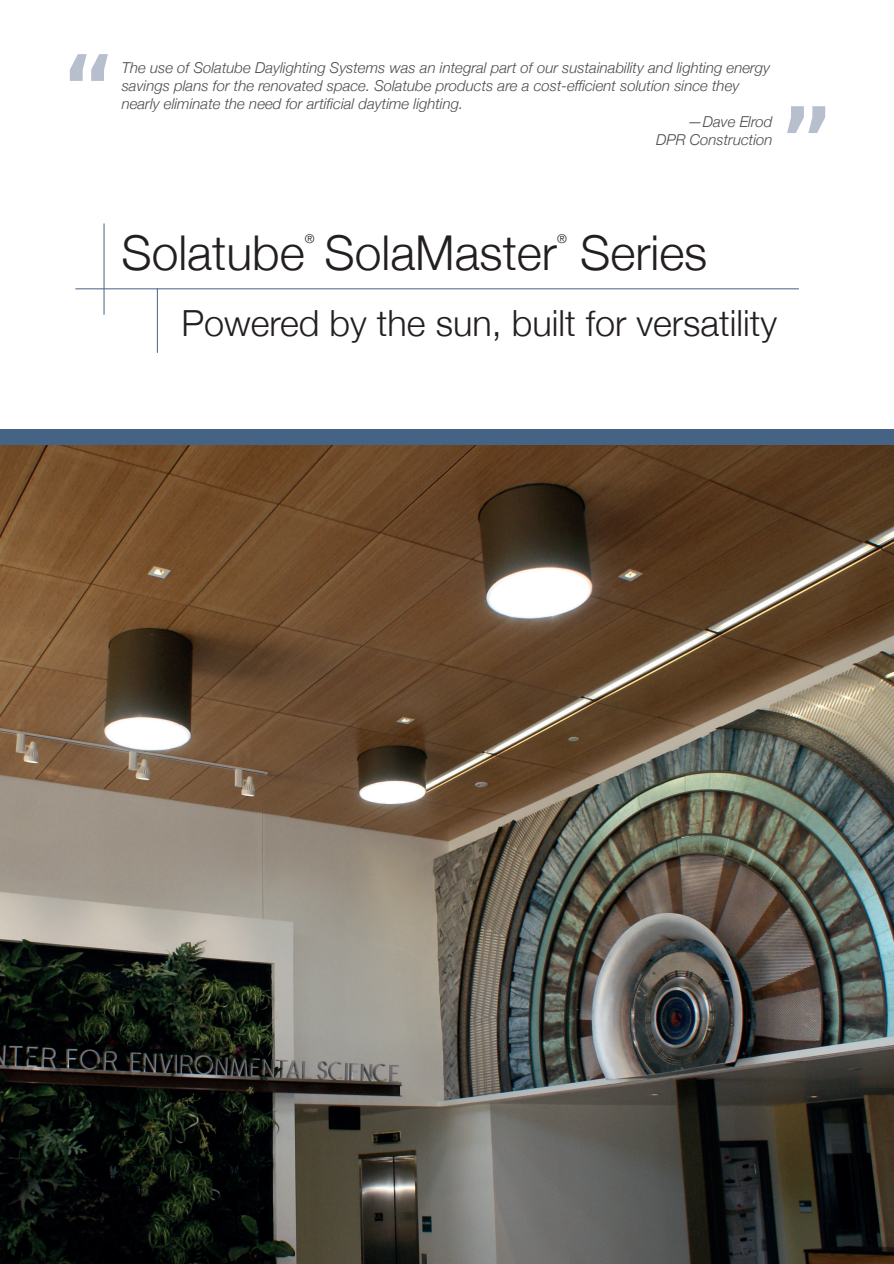
<style>
.page{position:relative;width:894px;height:1264px;background:#fff}
.page>*{position:absolute;margin:0;border:0;box-sizing:border-box;transform-origin:0 0}
.t1{font:700 84px "Menlo";color:#b7bfce}
.t2{font:300 48px "Helvetica Neue";color:#231f20}
.t3{font:300 36px "Helvetica Neue";color:#231f20}
.t4{font:italic 300 15px "Helvetica Neue";color:#4b4c4d}
.t5{font:300 12.3px "Helvetica Neue";color:#231f20}
</style>
<div class="page">
<img style="left:0;top:444px;width:893px;height:819px">
<hr style="left:75px;top:288px;width:723px;height:1px;background:#456384">
<hr style="left:104px;top:223px;width:1px;height:91px;background:#456384">
<hr style="left:157px;top:288px;width:1px;height:65px;background:#456384">
<div style="left:0;top:428px;width:893px;height:16px;background:#456384"></div>
<h1 class="t1" style="left:64px;top:30px;width:52px">“</h1>
<p class="t4" style="left:122px;top:55px;width:650px">The use of Solatube Daylighting Systems was an integral part of our sustainability and lighting energy</p>
<p class="t4" style="left:122px;top:73px;width:619px">savings plans for the renovated space. Solatube products are a cost-efficient solution since they</p>
<p class="t4" style="left:122px;top:91px;width:343px">nearly eliminate the need for artificial daytime lighting.</p>
<p class="t4" style="left:687px;top:109px;width:86px">—Dave Elrod</p>
<p class="t4" style="left:656px;top:127px;width:118px">DPR Construction</p>
<h1 class="t1" style="left:831px;top:157px;width:52px;rotate:-180deg">“</h1>
<p class="t5" style="left:305px;top:229px;width:11px">®</p>
<p class="t5" style="left:557px;top:229px;width:11px">®</p>
<h2 class="t2" style="left:580px;top:214px;width:129px">Series</h2>
<h3 class="t3" style="left:181px;top:294px;width:597px">Powered by the sun, built for versatility</h3>
<h2 class="t2" style="left:121px;top:214px;width:437px">Solatube SolaMaster</h2>
</div>
